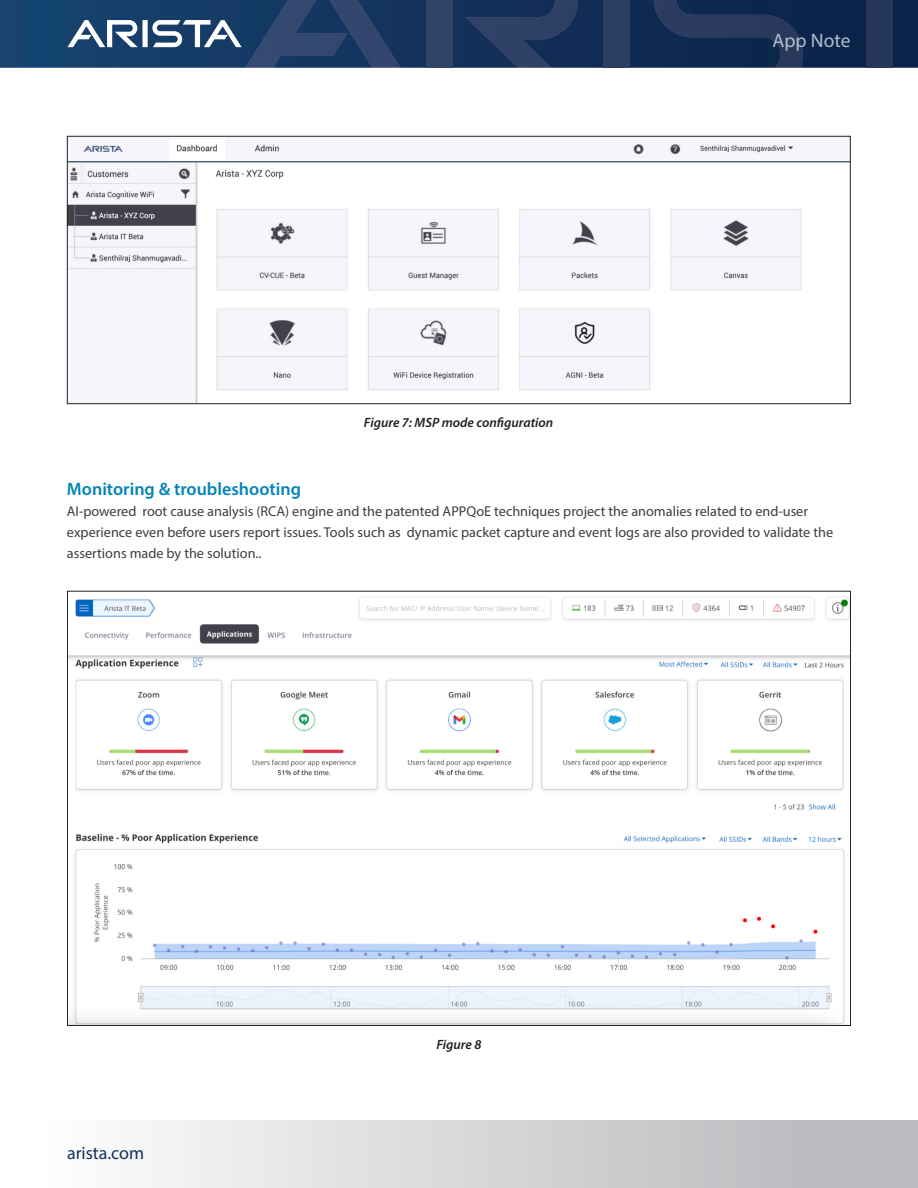
<style>
.page{position:relative;width:918px;height:1188px;background:#fff}
.page>*{position:absolute;margin:0;border:0;box-sizing:border-box;transform-origin:0 0}
.t1{font:19.5px "Myriad Pro";color:#b1c0c9}
.Main_body_text{font:600 18px "Myriad Pro";color:#0584b8}
.t2{font:18px "Myriad Pro";color:#14315b}
.Main_body_text-2{font:14.25px/21px "Myriad Pro";color:#3e3e3f}
.Intro_block_text{font:italic 600 13.5px "Myriad Pro";color:#231f20}
</style>
<div class="page">
<svg style="left:0;top:0;width:918px;height:68px;background:#103059"></svg>
<div style="left:426px;top:0;width:26px;height:68px;background:#314369"></div>
<svg style="left:465px;top:0;width:113px;height:68px;background:#20375e"></svg>
<svg style="left:67px;top:0;width:333px;height:68px;background:#2f4e75"></svg>
<div style="left:604px;top:0;width:26px;height:68px;background:#2d3e63"></div>
<svg style="left:654px;top:0;width:149px;height:68px;background:#182f55"></svg>
<div style="left:867px;top:0;width:26px;height:68px;background:#273759"></div>
<div style="left:0;top:1120px;width:918px;height:68px;background:linear-gradient(to right,#fff,#b3b4b7)"></div>
<img style="left:69px;top:138px;width:779px;height:264px">
<img style="left:69px;top:596px;width:780px;height:428px">
<p class="Intro_block_text" style="left:364px;top:414px;width:191px">Figure 7: MSP mode configuration</p>
<h1 class="t1" style="left:773px;top:29px;width:79px">App Note</h1>
<p class="Main_body_text" style="left:67px;top:478px;width:236px">Monitoring &amp; troubleshooting</p>
<p class="Main_body_text-2" style="left:67px;top:501px;width:768px">AI-powered root cause analysis (RCA) engine and the patented APPQoE techniques project the anomalies related to end-user experience even before users report issues. Tools such as dynamic packet capture and event logs are also provided to validate the assertions made by the solution..</p>
<p class="t2" style="left:67px;top:1142px;width:79px">arista.com</p>
<p class="Intro_block_text" style="left:436px;top:1035px;width:47px">Figure 8</p>
</div>
